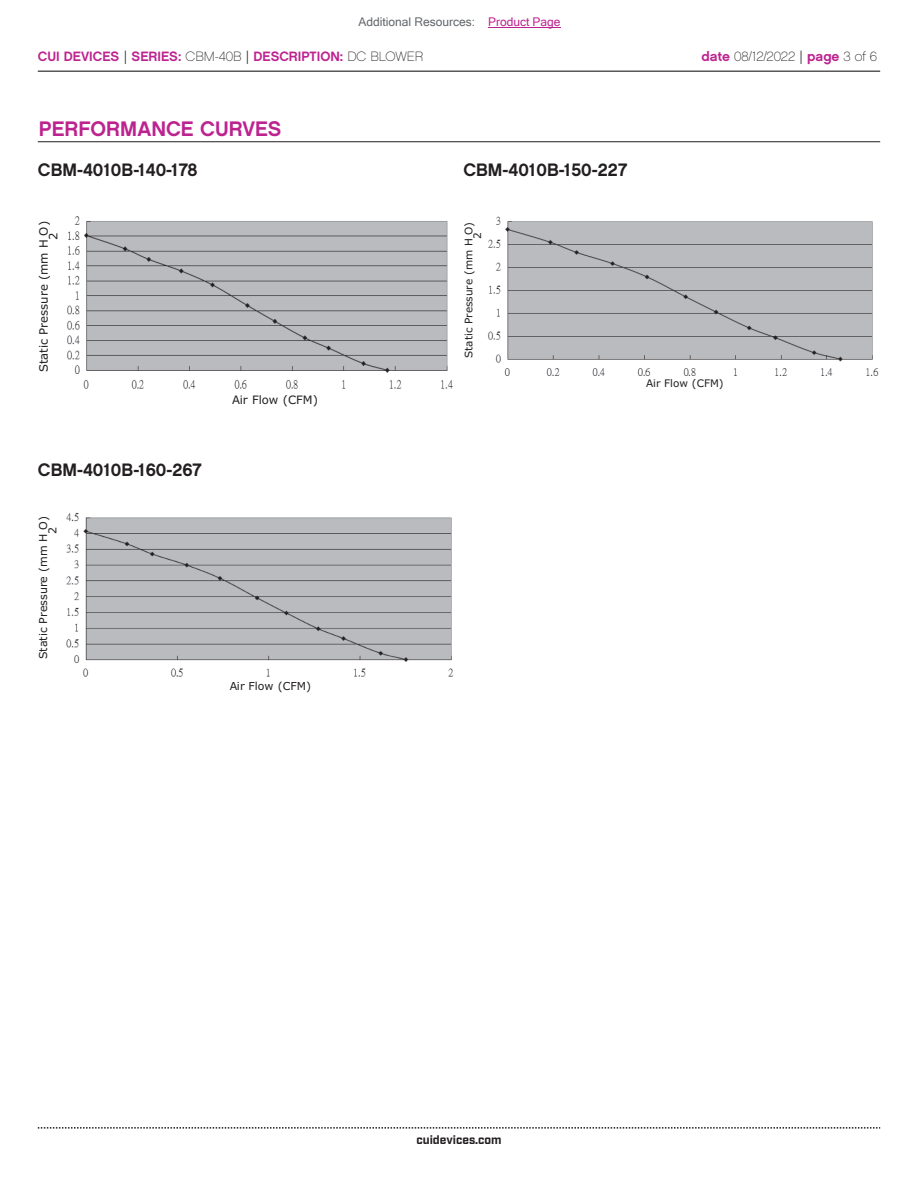
<style>
.page{position:relative;width:918px;height:1188px;background:#fff}
.page>*{position:absolute;margin:0;border:0;box-sizing:border-box;transform-origin:0 0}
.t1{font:21px "Chalet New York Nineteen Sixty";color:#bd238f}
.t2{font:18px "Chalet New York Nineteen Sixty";color:#231f20}
.t3{font:13.5px "Chalet New York Nineteen Sixty";color:#bd238f}
.t4{font:13.5px "Chalet Paris Nineteen Sixty";letter-spacing:-.005em;color:#231f20}
.t5{font:12px "Microsoft Sans Serif";color:#63676b}
.t6{font:700 12px "Industry";color:#231f20}
.t7{font:11.55px/9.6px "Verdana";color:#231f20}
.t8{font:10.95px/9px "Verdana";color:#231f20}
.t9{font:10.5px/8.6px "Verdana";color:#231f20}
.s1{color:#bd238f}
.s2{font-family:"Industry";color:#231f20}
.s3{font-family:"Chalet Paris Nineteen Sixty";color:#231f20}
.s4{font-family:"Chalet New York Nineteen Sixty";color:#bd238f}
.s5{font-family:"Industry"}
</style>
<div class="page">
<hr style="left:38px;top:71px;width:842px;height:1px;background:#231f20">
<svg style="left:38px;top:1127px;width:842px;height:2px"></svg>
<hr style="left:38px;top:141px;width:842px;height:1px;background:#231f20">
<img style="left:66px;top:513px;width:388px;height:164px">
<img style="left:488px;top:216px;width:391px;height:160px">
<img style="left:67px;top:216px;width:386px;height:173px">
<hr style="left:488px;top:27px;width:73px;height:1px;background:#bd238f">
<p class="t5" style="left:358px;top:15px;width:204px">Additional Resources: <span class="s1">Product Page</span></p>
<p class="t3" style="left:38px;top:47px;width:387px">CUI DEVICES <span class="s2">|</span> SERIES: <span class="s3">CBM-40B</span> <span class="s2">|</span> DESCRIPTION: <span class="s3">DC BLOWER</span></p>
<p class="t4" style="left:702px;top:48px;width:177px"><span class="s4">date</span> 08/12/2022 <span class="s5">|</span> <span class="s4">page</span> 3 of 6</p>
<p class="t1" style="left:39px;top:115px;width:244px">PERFORMANCE CURVES</p>
<p class="t2" style="left:38px;top:158px;width:161px">CBM-4010B-140-178</p>
<p class="t7" style="left:39px;top:240px;width:20px;text-indent:-133px;rotate:-90deg">Static Pressure (mm H O)<br>2</p>
<p class="t2" style="left:38px;top:458px;width:165px">CBM-4010B-160-267</p>
<p class="t8" style="left:39px;top:534px;width:19px;text-indent:-126px;rotate:-90deg">Static Pressure (mm H O)<br>2</p>
<p class="t7" style="left:232px;top:395px;width:87px">Air Flow (CFM)</p>
<p class="t8" style="left:230px;top:681px;width:83px">Air Flow (CFM)</p>
<p class="t2" style="left:464px;top:158px;width:165px">CBM-4010B-150-227</p>
<p class="t9" style="left:464px;top:239px;width:18px;text-indent:-120px;rotate:-90deg">Static Pressure (mm H O)<br>2</p>
<p class="t9" style="left:646px;top:379px;width:79px">Air Flow (CFM)</p>
<p class="t6" style="left:416px;top:1132px;width:87px">cuidevices.com</p>
</div>
